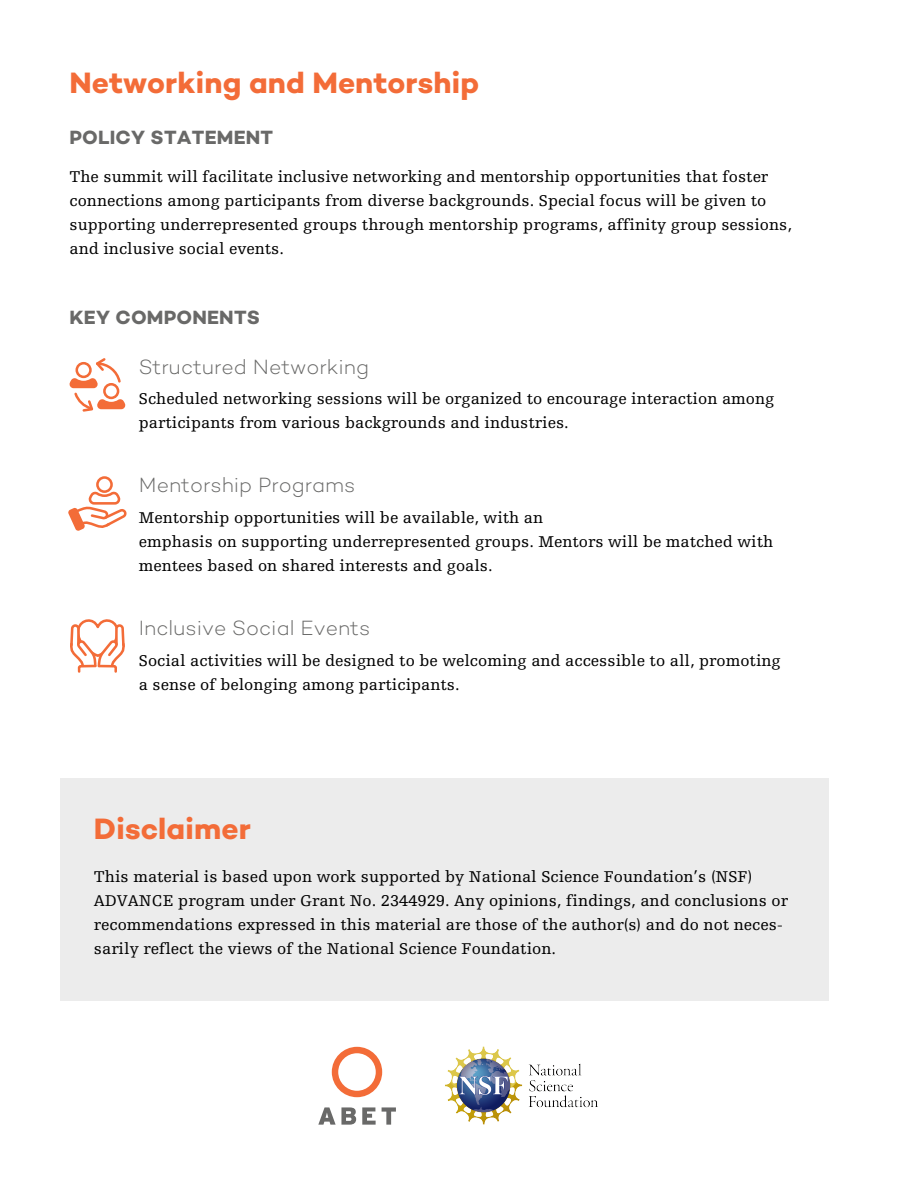
<style>
.page{position:relative;width:918px;height:1188px;background:#fff}
.page>*{position:absolute;margin:0;border:0;box-sizing:border-box;transform-origin:0 0}
.t1{font:700 30px "Campton";color:#f36c38}
.t2{font:300 21px "Campton";color:#696968}
.t3{font:700 19.5px "Campton";letter-spacing:.01em;color:#696968}
.t4{font:16.5px/24px "Egyptienne F";color:#000}
</style>
<div class="page">
<div style="left:60px;top:778px;width:769px;height:223px;background:#ececec"></div>
<svg style="left:69px;top:358px;width:57px;height:54px"></svg>
<div style="left:96px;top:476px;width:17px;height:17px;border:3px solid #f36c38;border-radius:50%"></div>
<svg style="left:68px;top:489px;width:59px;height:42px"></svg>
<svg style="left:70px;top:619px;width:55px;height:54px"></svg>
<img style="left:445px;top:1046px;width:153px;height:79px">
<svg style="left:318px;top:1107px;width:38px;height:18px"></svg>
<svg style="left:362px;top:1107px;width:14px;height:18px"></svg>
<svg style="left:382px;top:1107px;width:14px;height:18px"></svg>
<svg style="left:332px;top:1047px;width:50px;height:50px"></svg>
<h1 class="t1" style="left:70px;top:64px;width:411px">Networking and Mentorship</h1>
<p class="t3" style="left:70px;top:125px;width:205px">POLICY STATEMENT</p>
<p class="t4" style="left:70px;top:165px;width:724px">The summit will facilitate inclusive networking and mentorship opportunities that foster connections among participants from diverse backgrounds. Special focus will be given to supporting underrepresented groups through mentorship programs, affinity group sessions, and inclusive social events.</p>
<p class="t3" style="left:70px;top:305px;width:192px">KEY COMPONENTS</p>
<p class="t2" style="left:139px;top:354px;width:232px">Structured Networking</p>
<p class="t4" style="left:139px;top:387px;width:637px">Scheduled networking sessions will be organized to encourage interaction among participants from various backgrounds and industries.</p>
<p class="t2" style="left:139px;top:472px;width:218px">Mentorship Programs</p>
<p class="t4" style="left:139px;top:505px;width:636px">Mentorship opportunities will be available, with an<br>emphasis on supporting underrepresented groups. Mentors will be matched with mentees based on shared interests and goals.</p>
<p class="t2" style="left:139px;top:615px;width:233px">Inclusive Social Events</p>
<p class="t4" style="left:139px;top:648px;width:643px">Social activities will be designed to be welcoming and accessible to all, promoting a sense of belonging among participants.</p>
<h1 class="t1" style="left:94px;top:809px;width:159px">Disclaimer</h1>
<p class="t4" style="left:94px;top:865px;width:696px">This material is based upon work supported by National Science Foundation’s (NSF)<br>ADVANCE program under Grant No. 2344929. Any opinions, findings, and conclusions or recommendations expressed in this material are those of the author(s) and do not neces&shy;sarily reflect the views of the National Science Foundation.</p>
</div>
